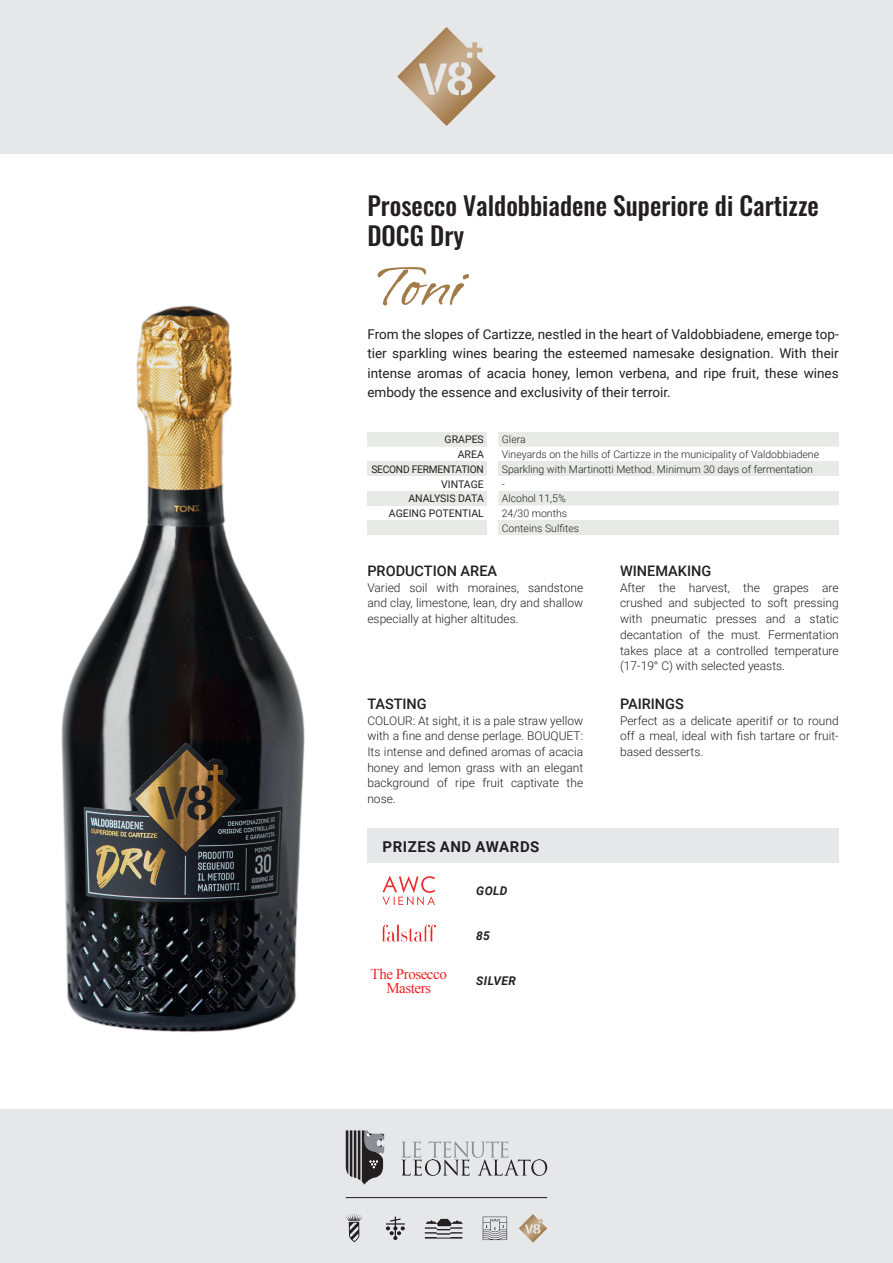
<style>
.page{position:relative;width:893px;height:1263px;background:#fff}
.page>*{position:absolute;margin:0;border:0;box-sizing:border-box;transform-origin:0 0}
.t1{font:60px "Vujahday Script";color:#a27b48}
.t2{font:500 25.5px/30.6px "Oswald";color:#231f20}
.t3{font:15px/13.5px "Times New Roman";letter-spacing:-.03em;color:#ec2324;text-align:center}
.t4{font:700 15px "Roboto";letter-spacing:.035em;color:#231f20}
.t5{font:500 14.55px "Roboto";color:#231f20}
.t6{font:13.5px/19.5px "Roboto";color:#231f20;text-align:justify}
.t7{font:300 12px/15.8px "Roboto";color:#231f20;text-align:justify}
.t8{font:italic 700 12px "Roboto";letter-spacing:.035em;color:#231f20}
.t9{font:300 10.5px "Roboto";color:#231f20}
.t10{font:10.5px "Roboto";letter-spacing:-.005em;color:#231f20}
</style>
<div class="page">
<div style="left:0;top:0;width:893px;height:153px;background:#e6e7e9"></div>
<div style="left:0;top:1110px;width:893px;height:153px;background:#e6e7e9"></div>
<svg style="left:401px;top:1141px;width:146px;height:35px"></svg>
<svg style="left:346px;top:1130px;width:38px;height:55px"></svg>
<svg style="left:483px;top:1217px;width:24px;height:23px"></svg>
<svg style="left:386px;top:1217px;width:19px;height:23px"></svg>
<svg style="left:425px;top:1219px;width:38px;height:19px"></svg>
<hr style="left:346px;top:1197px;width:201px;height:1px;background:#231f20">
<svg style="left:346px;top:1214px;width:16px;height:28px"></svg>
<img style="left:61px;top:305px;width:244px;height:727px">
<svg style="left:519px;top:1214px;width:28px;height:28px"></svg>
<svg style="left:397px;top:27px;width:99px;height:99px"></svg>
<svg style="left:367px;top:432px;width:472px;height:73px"></svg>
<div style="left:367px;top:461px;width:120px;height:15px;background:#e8eae8"></div>
<div style="left:498px;top:461px;width:341px;height:15px;background:#e8eae8"></div>
<div style="left:367px;top:491px;width:120px;height:15px;background:#e8eae8"></div>
<div style="left:367px;top:520px;width:120px;height:15px;background:#e8eae8"></div>
<div style="left:498px;top:520px;width:341px;height:15px;background:#e8eae8"></div>
<div style="left:367px;top:829px;width:472px;height:34px;background:#e6e7e9"></div>
<svg style="left:382px;top:876px;width:53px;height:29px"></svg>
<img style="left:381px;top:924px;width:55px;height:18px">
<p class="t2" style="left:367px;top:192px;width:453px">Prosecco Valdobbiadene Superiore di Cartizze<br>DOCG Dry</p>
<p class="t1" style="left:367px;top:249px;width:96px">Toni</p>
<p class="t6" style="left:367px;top:324px;width:473px">From the slopes of Cartizze, nestled in the heart of Valdobbiadene, emerge top&shy;tier sparkling wines bearing the esteemed namesake designation. With their intense aromas of acacia honey, lemon verbena, and ripe fruit, these wines embody the essence and exclusivity of their terroir.</p>
<p class="t10" style="left:445px;top:432px;width:41px">GRAPES</p>
<p class="t9" style="left:502px;top:432px;width:25px">Glera</p>
<p class="t10" style="left:458px;top:447px;width:28px">AREA</p>
<p class="t9" style="left:502px;top:447px;width:319px">Vineyards on the hills of Cartizze in the municipality of Valdobbiadene</p>
<p class="t10" style="left:371px;top:462px;width:114px">SECOND FERMENTATION</p>
<p class="t9" style="left:502px;top:462px;width:313px">Sparkling with Martinotti Method. Minimum 30 days of fermentation</p>
<p class="t10" style="left:441px;top:476px;width:44px">VINTAGE</p>
<p class="t9" style="left:502px;top:476px;width:5px">-</p>
<p class="t10" style="left:408px;top:491px;width:77px">ANALYSIS DATA</p>
<p class="t9" style="left:502px;top:491px;width:65px">Alcohol 11,5%</p>
<p class="t10" style="left:389px;top:506px;width:96px">AGEING POTENTIAL</p>
<p class="t9" style="left:502px;top:506px;width:67px">24/30 months</p>
<p class="t9" style="left:502px;top:521px;width:79px">Conteins Sulfites</p>
<p class="t5" style="left:367px;top:561px;width:131px">PRODUCTION AREA</p>
<p class="t7" style="left:367px;top:579px;width:217px">Varied soil with moraines, sandstone and clay, limestone, lean, dry and shallow especially at higher altitudes.</p>
<p class="t5" style="left:367px;top:693px;width:61px">TASTING</p>
<p class="t7" style="left:367px;top:712px;width:217px">COLOUR: At sight, it is a pale straw yellow with a fine and dense perlage. BOUQUET:<br>Its intense and defined aromas of acacia honey and lemon grass with an elegant background of ripe fruit captivate the nose.</p>
<p class="t4" style="left:383px;top:836px;width:158px">PRIZES AND AWARDS</p>
<p class="t8" style="left:476px;top:882px;width:33px">GOLD</p>
<p class="t3" style="left:371px;top:967px;width:78px">The Prosecco<br>Masters</p>
<p class="t8" style="left:476px;top:927px;width:15px">85</p>
<p class="t8" style="left:476px;top:972px;width:41px">SILVER</p>
<p class="t5" style="left:620px;top:561px;width:93px">WINEMAKING</p>
<p class="t7" style="left:620px;top:579px;width:220px">After the harvest, the grapes are crushed and subjected to soft pressing with pneumatic presses and a static decantation of the must. Fermentation takes place at a controlled temperature (17-19° C) with selected yeasts.</p>
<p class="t5" style="left:620px;top:693px;width:65px">PAIRINGS</p>
<p class="t7" style="left:620px;top:712px;width:220px">Perfect as a delicate aperitif or to round off a meal, ideal with fish tartare or fruit&shy;based desserts.</p>
</div>
